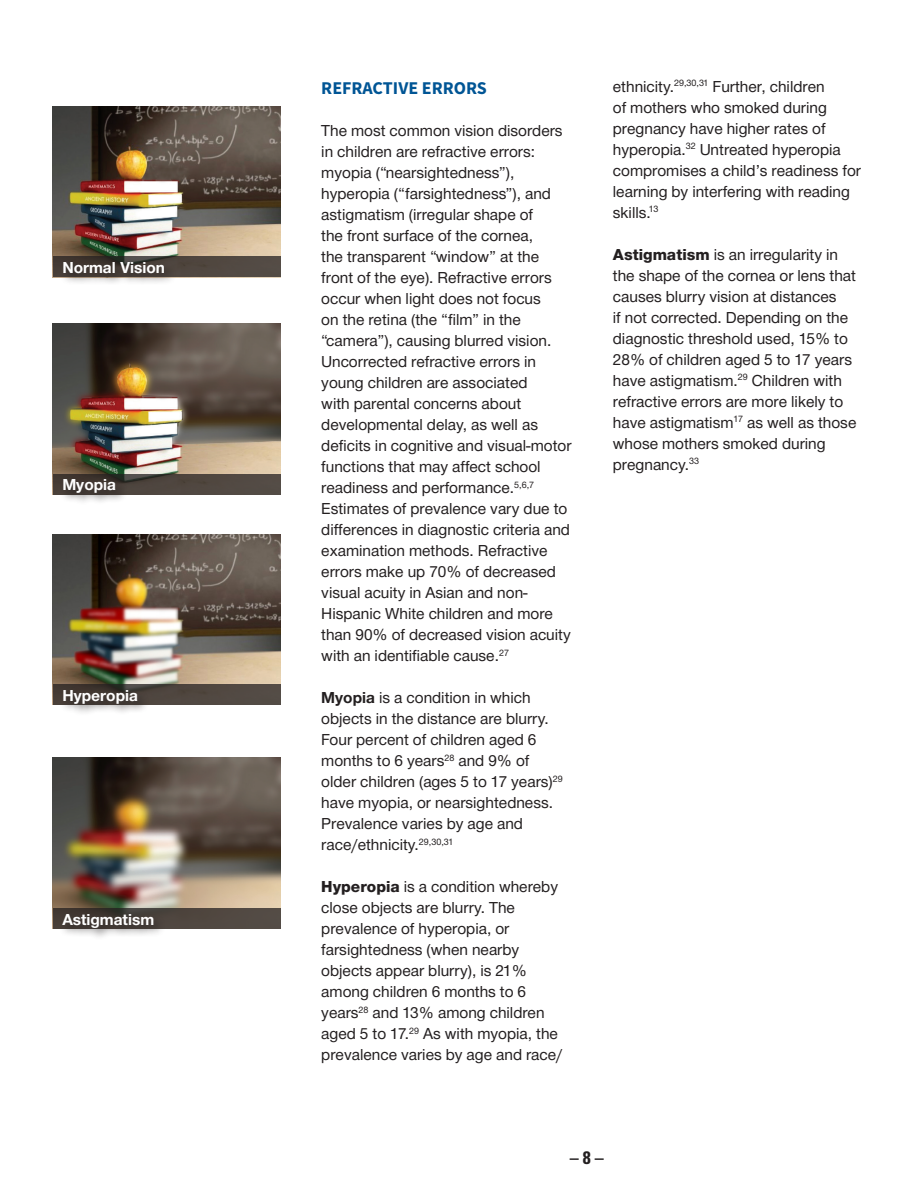
<style>
.page{position:relative;width:918px;height:1188px;background:#fff}
.page>*{position:absolute;margin:0;border:0;box-sizing:border-box;transform-origin:0 0}
.t1{font:700 18px "Source Sans Pro";color:#005595}
.t2{font:700 condensed 18px "Univers LT Std";color:#231f20}
.t3{font:16.5px/21px "Helvetica Neue H55";color:#231f20}
.t4{font:16.5px "Helvetica Neue H75";color:#fff}
.s1{font-family:"Helvetica Neue H75"}
.s2{font-family:"Helvetica Neue H85"}
</style>
<div class="page">
<img style="left:53px;top:324px;width:227px;height:150px">
<img style="left:53px;top:106px;width:227px;height:150px">
<img style="left:53px;top:534px;width:227px;height:150px">
<svg style="left:53px;top:256px;width:227px;height:21px;background:#4d453f"></svg>
<div style="left:60px;top:259px;width:117px;height:27px;background:#231f20;opacity:.75"></div>
<svg style="left:53px;top:474px;width:227px;height:20px;background:#4d453e"></svg>
<div style="left:60px;top:476px;width:68px;height:30px;background:#231f20;opacity:.75"></div>
<svg style="left:53px;top:684px;width:227px;height:21px;background:#4d453f"></svg>
<div style="left:60px;top:687px;width:90px;height:29px;background:#231f20;opacity:.75"></div>
<img style="left:53px;top:758px;width:227px;height:150px">
<svg style="left:53px;top:908px;width:227px;height:21px;background:#4d453f"></svg>
<div style="left:59px;top:911px;width:107px;height:29px;background:#231f20;opacity:.75"></div>
<p class="t4" style="left:62px;top:257px;width:104px">Normal Vision</p>
<p class="t4" style="left:62px;top:474px;width:55px">Myopia</p>
<p class="t4" style="left:62px;top:684px;width:77px">Hyperopia</p>
<p class="t4" style="left:62px;top:908px;width:93px">Astigmatism</p>
<p class="t1" style="left:321px;top:76px;width:167px">REFRACTIVE ERRORS</p>
<p class="t3" style="left:321px;top:122px;width:252px">The most common vision disorders in children are refractive errors: myopia (“nearsightedness”), hyperopia (“farsightedness”), and astigmatism (irregular shape of<br>the front surface of the cornea,<br>the transparent “window” at the front of the eye). Refractive errors occur when light does not focus<br>on the retina (the “film” in the “camera”), causing blurred vision.<br>Uncorrected refractive errors in young children are associated<br>with parental concerns about developmental delay, as well as deficits in cognitive and visual-motor functions that may affect school readiness and performance.<sup>5,6,7<br></sup>Estimates of prevalence vary due to differences in diagnostic criteria and examination methods. Refractive errors make up 70% of decreased visual acuity in Asian and non-Hispanic White children and more than 90% of decreased vision acuity with an identifiable cause.<sup>27</sup></p>
<p class="t3" style="left:321px;top:689px;width:243px"><span class="s1">Myopia</span> is a condition in which objects in the distance are blurry.<br>Four percent of children aged 6 months to 6 years<sup>28</sup> and 9% of older children (ages 5 to 17 years)<sup>29 </sup>have myopia, or nearsightedness.<br>Prevalence varies by age and race/ethnicity.<sup>29,30,31</sup></p>
<p class="t3" style="left:321px;top:878px;width:243px"><span class="s2">Hyperopia</span> is a condition whereby close objects are blurry. The prevalence of hyperopia, or farsightedness (when nearby objects appear blurry), is 21% among children 6 months to 6 years<sup>28</sup> and 13% among children aged 5 to 17.<sup>29</sup> As with myopia, the prevalence varies by age and race/</p>
<p class="t3" style="left:613px;top:77px;width:250px">ethnicity.<sup>29,30,31</sup> Further, children<br>of mothers who smoked during pregnancy have higher rates of hyperopia.<sup>32</sup> Untreated hyperopia compromises a child’s readiness for learning by interfering with reading skills.<sup>13</sup></p>
<p class="t3" style="left:613px;top:245px;width:245px"><span class="s2">Astigmatism</span> is an irregularity in the shape of the cornea or lens that causes blurry vision at distances<br>if not corrected. Depending on the diagnostic threshold used, 15% to<br>28% of children aged 5 to 17 years have astigmatism.<sup>29</sup> Children with refractive errors are more likely to have astigmatism<sup>17</sup> as well as those whose mothers smoked during pregnancy.<sup>33</sup></p>
<p class="t2" style="left:570px;top:1146px;width:35px">– 8 –</p>
</div>
